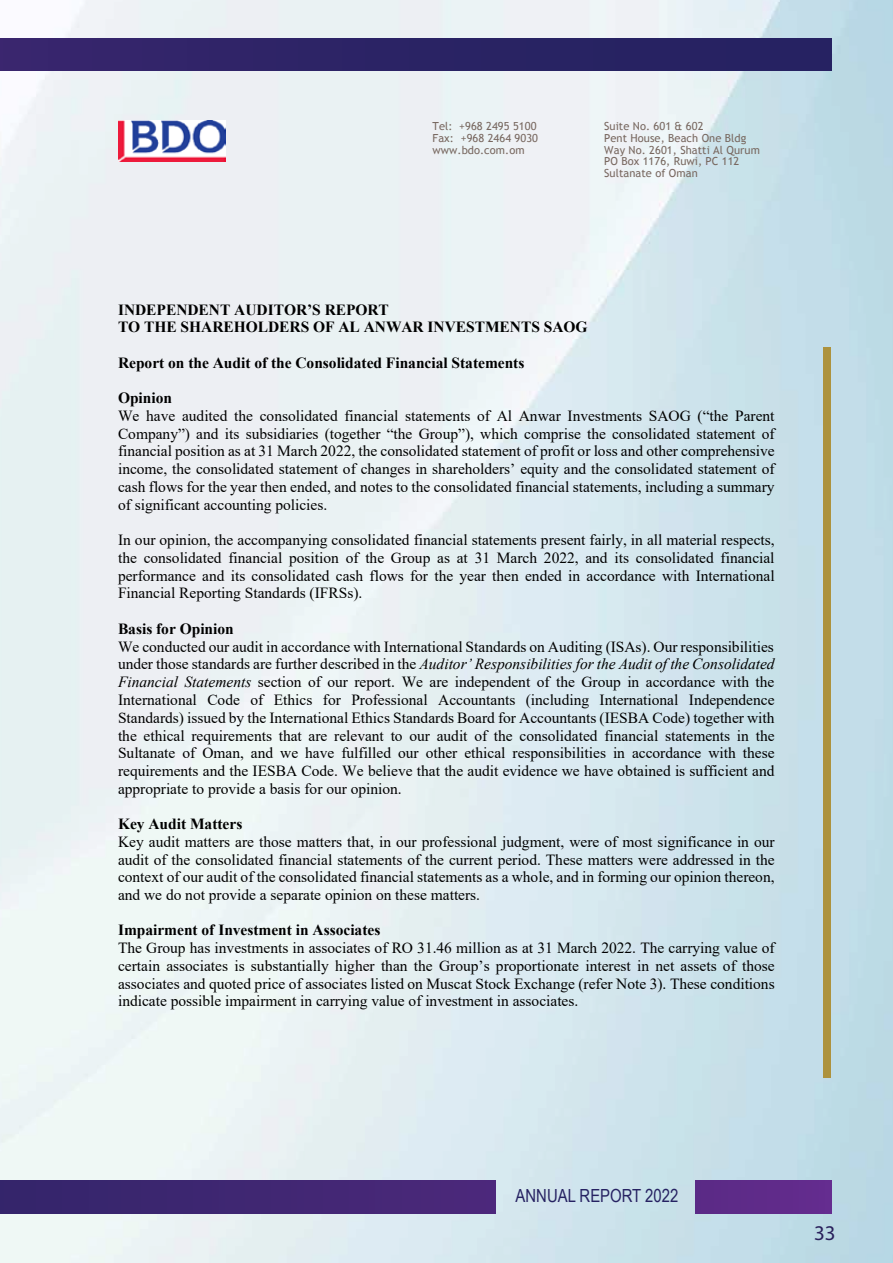
<style>
.page{position:relative;width:893px;height:1263px;background:#fff}
.page>*{position:absolute;margin:0;border:0;box-sizing:border-box;transform-origin:0 0}
.t1{font:21px "Myriad Pro";color:#29205b}
.t2{font:18.15px "Arial Narrow";color:#262262}
.t3{font:15.45px/17.7px "Times New Roman";color:#000;text-align:justify}
.t4{font:700 15.45px/17.9px "Times New Roman";color:#000}
.t5{font:11.1px/11.9px "Trebuchet MS";letter-spacing:.005em;color:#786860}
.s1{font-style:italic}
</style>
<div class="page">
<img style="left:0;top:0;width:893px;height:1263px">
<div style="left:823px;top:347px;width:8px;height:731px;background:#ad923d"></div>
<div style="left:0;top:39px;width:831px;height:32px;background:linear-gradient(to right,#36256c,#23215f)"></div>
<div style="left:0;top:1180px;width:495px;height:33px;background:#402772"></div>
<div style="left:696px;top:1180px;width:135px;height:33px;background:#5f2b89"></div>
<img style="left:118px;top:120px;width:107px;height:41px">
<p class="t5" style="left:432px;top:120px;width:107px">Tel: +968 2495 5100<br>Fax: +968 2464 9030 www.bdo.com.om</p>
<p class="t5" style="left:604px;top:120px;width:157px">Suite No. 601 &amp; 602<br>Pent House, Beach One Bldg<br>Way No. 2601, Shatti Al Qurum<br>PO Box 1176, Ruwi, PC 112<br>Sultanate of Oman</p>
<p class="t4" style="left:118px;top:300px;width:471px">INDEPENDENT AUDITOR’S REPORT<br>TO THE SHAREHOLDERS OF AL ANWAR INVESTMENTS SAOG</p>
<p class="t4" style="left:118px;top:353px;width:408px">Report on the Audit of the Consolidated Financial Statements</p>
<p class="t4" style="left:118px;top:389px;width:56px">Opinion</p>
<p class="t3" style="left:118px;top:406px;width:658px">We have audited the consolidated financial statements of Al Anwar Investments SAOG (“the Parent Company”) and its subsidiaries (together “the Group”), which comprise the consolidated statement of financial position as at 31 March 2022, the consolidated statement of profit or loss and other comprehensive income, the consolidated statement of changes in shareholders’ equity and the consolidated statement of cash flows for the year then ended, and notes to the consolidated financial statements, including a summary of significant accounting policies.</p>
<p class="t3" style="left:118px;top:531px;width:658px">In our opinion, the accompanying consolidated financial statements present fairly, in all material respects, the consolidated financial position of the Group as at 31 March 2022, and its consolidated financial performance and its consolidated cash flows for the year then ended in accordance with International Financial Reporting Standards (IFRSs).</p>
<p class="t4" style="left:118px;top:619px;width:117px">Basis for Opinion</p>
<p class="t3" style="left:118px;top:637px;width:658px">We conducted our audit in accordance with International Standards on Auditing (ISAs). Our responsibilities under those standards are further described in the <span class="s1">Auditor’ Responsibilities for the Audit of the Consolidated Financial Statements</span> section of our report. We are independent of the Group in accordance with the International Code of Ethics for Professional Accountants (including International Independence Standards) issued by the International Ethics Standards Board for Accountants (IESBA Code) together with the ethical requirements that are relevant to our audit of the consolidated financial statements in the Sultanate of Oman, and we have fulfilled our other ethical responsibilities in accordance with these requirements and the IESBA Code. We believe that the audit evidence we have obtained is sufficient and appropriate to provide a basis for our opinion.</p>
<p class="t4" style="left:118px;top:814px;width:126px">Key Audit Matters</p>
<p class="t3" style="left:118px;top:832px;width:658px">Key audit matters are those matters that, in our professional judgment, were of most significance in our audit of the consolidated financial statements of the current period. These matters were addressed in the context of our audit of the consolidated financial statements as a whole, and in forming our opinion thereon, and we do not provide a separate opinion on these matters.</p>
<p class="t4" style="left:118px;top:921px;width:264px">Impairment of Investment in Associates</p>
<p class="t3" style="left:118px;top:939px;width:658px">The Group has investments in associates of RO 31.46 million as at 31 March 2022. The carrying value of certain associates is substantially higher than the Group’s proportionate interest in net assets of those associates and quoted price of associates listed on Muscat Stock Exchange (refer Note 3). These conditions indicate possible impairment in carrying value of investment in associates.</p>
<p class="t2" style="left:516px;top:1182px;width:164px">ANNUAL REPORT 2022</p>
<h1 class="t1" style="left:814px;top:1220px;width:23px">33</h1>
</div>
